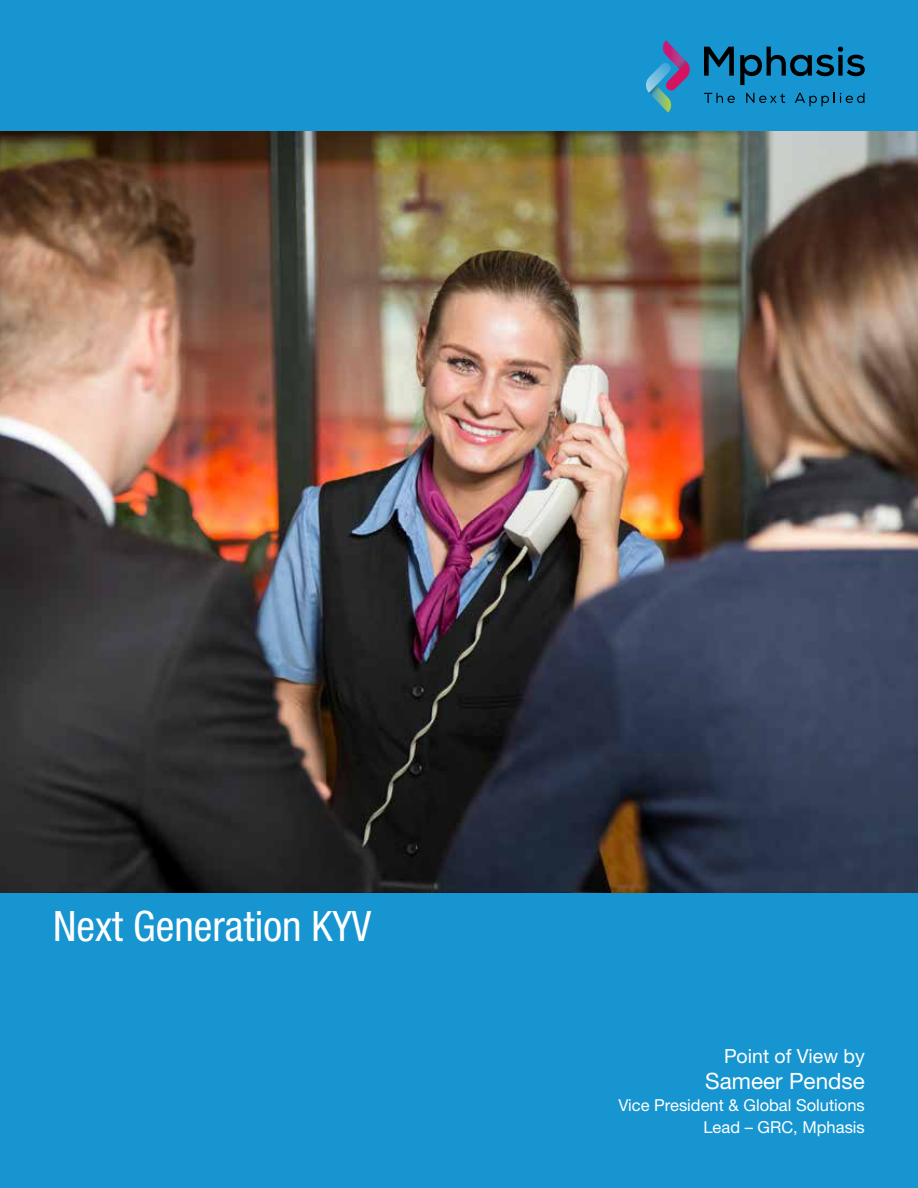
<style>
.page{position:relative;width:918px;height:1188px;background:#1795d0}
.page>*{position:absolute;margin:0;border:0;box-sizing:border-box;transform-origin:0 0}
.t1{font:condensed 42px "Helvetica Neue";color:#fff}
.t2{font:22.5px "Helvetica Neue";color:#fff}
.t3{font:19.5px "Helvetica Neue";color:#fff}
.t4{font:16.5px/22.2px "Helvetica Neue";color:#fff;text-align:right}
</style>
<div class="page">
<img style="left:0;top:132px;width:918px;height:761px">
<svg style="left:704px;top:93px;width:31px;height:10px"></svg>
<svg style="left:746px;top:93px;width:39px;height:10px"></svg>
<svg style="left:795px;top:93px;width:70px;height:13px"></svg>
<svg style="left:704px;top:47px;width:30px;height:29px"></svg>
<svg style="left:740px;top:46px;width:125px;height:39px"></svg>
<svg style="left:646px;top:40px;width:44px;height:73px"></svg>
<h1 class="t1" style="left:53px;top:902px;width:320px">Next Generation KYV</h1>
<p class="t3" style="left:724px;top:1044px;width:142px">Point of View by</p>
<h2 class="t2" style="left:705px;top:1068px;width:161px">Sameer Pendse</h2>
<p class="t4" style="left:619px;top:1094px;width:248px">Vice President &amp; Global Solutions<br>Lead – GRC, Mphasis</p>
</div>
